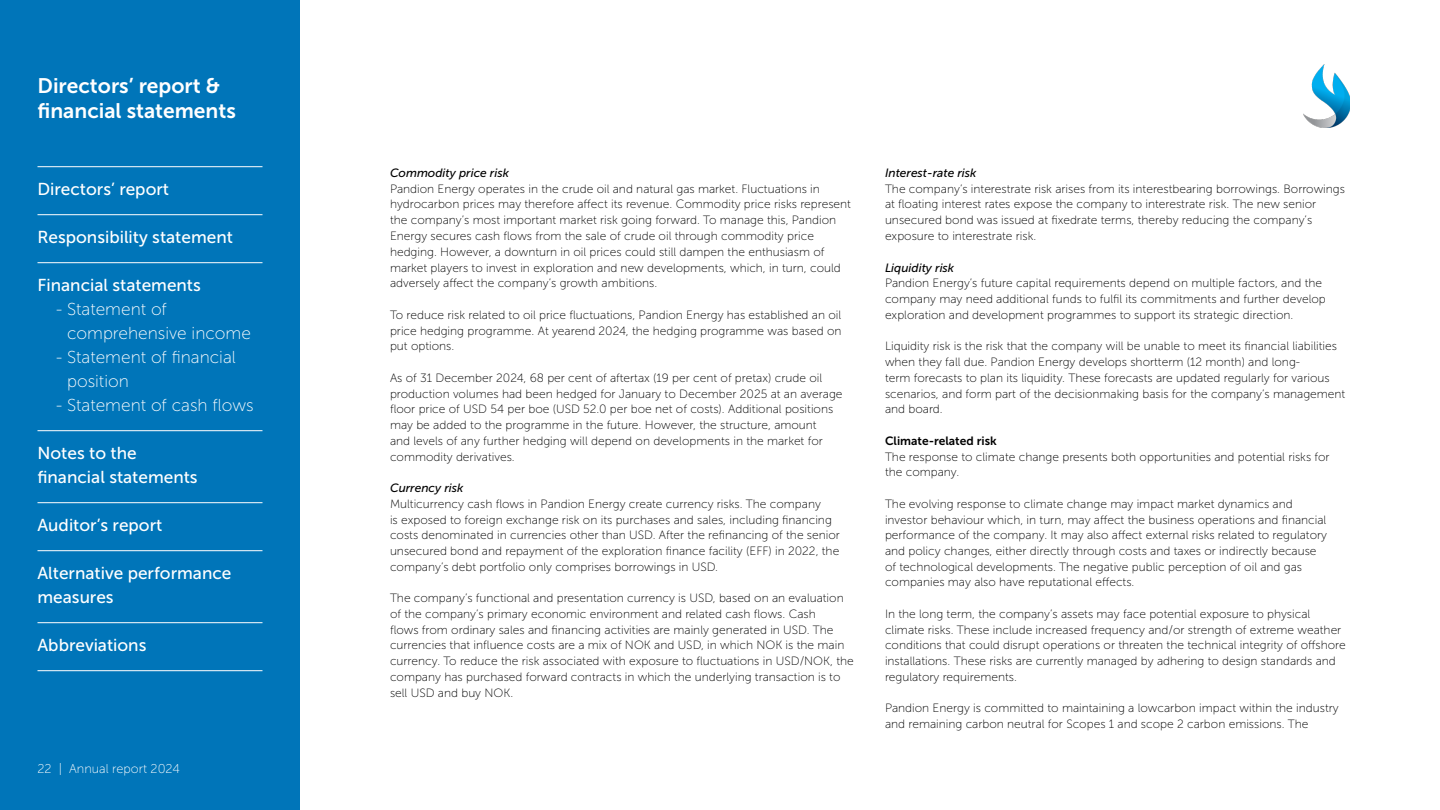
<style>
.page{position:relative;width:1440px;height:810px;background:#fff}
.page>*{position:absolute;margin:0;border:0;box-sizing:border-box;transform-origin:0 0}
.t1{font:21px/25.2px "Museo Sans 700";color:#fff}
.t2{font:17.25px/24px "Museo Sans 500";color:#fff}
.t3{font:17.25px/24px "Museo Sans 100";color:#fff}
.t4{font:12.75px "Museo Sans 100";color:#fff}
.t5{font:12px/15.8px "Museo Sans 100";color:#000}
.t6{font:italic 12px "Museo Sans 500";color:#000}
.t7{font:12px "Museo Sans 700";color:#000}
</style>
<div class="page">
<div style="left:0;top:0;width:300px;height:810px;background:#0075b9"></div>
<img style="left:1303px;top:64px;width:47px;height:64px">
<hr style="left:38px;top:167px;width:224px;height:1px;background:#fff">
<hr style="left:38px;top:215px;width:224px;height:1px;background:#fff">
<hr style="left:38px;top:263px;width:224px;height:1px;background:#fff">
<hr style="left:38px;top:431px;width:224px;height:1px;background:#fff">
<hr style="left:38px;top:503px;width:224px;height:1px;background:#fff">
<hr style="left:38px;top:551px;width:224px;height:1px;background:#fff">
<hr style="left:38px;top:623px;width:224px;height:1px;background:#fff">
<hr style="left:38px;top:671px;width:224px;height:1px;background:#fff">
<h1 class="t1" style="left:38px;top:73px;width:200px">Directors’ report &amp; financial statements</h1>
<h2 class="t2" style="left:38px;top:177px;width:133px">Directors’ report</h2>
<h2 class="t2" style="left:38px;top:225px;width:197px">Responsibility statement</h2>
<h2 class="t2" style="left:38px;top:273px;width:165px">Financial statements</h2>
<h2 class="t3" style="left:67px;top:298px;width:185px;text-indent:-11px">- Statement of comprehensive income</h2>
<h2 class="t3" style="left:67px;top:346px;width:170px;text-indent:-11px">- Statement of financial position</h2>
<h2 class="t3" style="left:56px;top:394px;width:199px">- Statement of cash flows</h2>
<h2 class="t2" style="left:38px;top:441px;width:162px">Notes to the financial statements</h2>
<h2 class="t2" style="left:38px;top:513px;width:126px">Auditor’s report</h2>
<h2 class="t2" style="left:38px;top:561px;width:195px">Alternative performance measures</h2>
<h2 class="t2" style="left:38px;top:633px;width:110px">Abbreviations</h2>
<p class="t4" style="left:38px;top:761px;width:144px">22 | Annual report 2024</p>
<p class="t6" style="left:390px;top:166px;width:121px">Commodity price risk</p>
<p class="t5" style="left:390px;top:181px;width:463px">Pandion Energy operates in the crude oil and natural gas market. Fluctuations in hydrocarbon prices may therefore affect its revenue. Commodity price risks represent the company’s most important market risk going forward. To manage this, Pandion Energy secures cash flows from the sale of crude oil through commodity price hedging. However, a downturn in oil prices could still dampen the enthusiasm of market players to invest in exploration and new developments, which, in turn, could adversely affect the company’s growth ambitions.</p>
<p class="t5" style="left:390px;top:307px;width:453px;text-align:justify">To reduce risk related to oil price fluctuations, Pandion Energy has established an oil price hedging programme. At yearend 2024, the hedging programme was based on put options.</p>
<p class="t5" style="left:390px;top:370px;width:454px">As of 31 December 2024, 68 per cent of aftertax (19 per cent of pretax) crude oil production volumes had been hedged for January to December 2025 at an average floor price of USD 54 per boe (USD 52.0 per boe net of costs). Additional positions may be added to the programme in the future. However, the structure, amount<br>and levels of any further hedging will depend on developments in the market for commodity derivatives.</p>
<p class="t6" style="left:390px;top:481px;width:75px">Currency risk</p>
<p class="t5" style="left:390px;top:496px;width:451px">Multicurrency cash flows in Pandion Energy create currency risks. The company<br>is exposed to foreign exchange risk on its purchases and sales, including financing costs denominated in currencies other than USD. After the refinancing of the senior unsecured bond and repayment of the exploration finance facility (EFF) in 2022, the company’s debt portfolio only comprises borrowings in USD.</p>
<p class="t5" style="left:390px;top:590px;width:465px">The company’s functional and presentation currency is USD, based on an evaluation of the company’s primary economic environment and related cash flows. Cash<br>flows from ordinary sales and financing activities are mainly generated in USD. The currencies that influence costs are a mix of NOK and USD, in which NOK is the main currency. To reduce the risk associated with exposure to fluctuations in USD/NOK, the company has purchased forward contracts in which the underlying transaction is to sell USD and buy NOK.</p>
<p class="t6" style="left:885px;top:166px;width:93px">Interest-rate risk</p>
<p class="t5" style="left:885px;top:181px;width:462px">The company’s interestrate risk arises from its interestbearing borrowings. Borrowings at floating interest rates expose the company to interestrate risk. The new senior unsecured bond was issued at fixedrate terms, thereby reducing the company’s exposure to interestrate risk.</p>
<p class="t6" style="left:885px;top:261px;width:71px">Liquidity risk</p>
<p class="t5" style="left:885px;top:275px;width:442px">Pandion Energy’s future capital requirements depend on multiple factors, and the company may need additional funds to fulfil its commitments and further develop exploration and development programmes to support its strategic direction.</p>
<p class="t5" style="left:885px;top:338px;width:462px">Liquidity risk is the risk that the company will be unable to meet its financial liabilities when they fall due. Pandion Energy develops shortterm (12 month) and long-<br>term forecasts to plan its liquidity. These forecasts are updated regularly for various scenarios, and form part of the decisionmaking basis for the company’s management and board.</p>
<p class="t7" style="left:885px;top:434px;width:113px">Climate- related risk</p>
<p class="t5" style="left:885px;top:449px;width:446px">The response to climate change presents both opportunities and potential risks for the company.</p>
<p class="t5" style="left:885px;top:496px;width:444px">The evolving response to climate change may impact market dynamics and investor behaviour which, in turn, may affect the business operations and financial performance of the company. It may also affect external risks related to regulatory and policy changes, either directly through costs and taxes or indirectly because of technological developments. The negative public perception of oil and gas companies may also have reputational effects.</p>
<p class="t5" style="left:885px;top:606px;width:462px">In the long term, the company’s assets may face potential exposure to physical climate risks. These include increased frequency and/or strength of extreme weather conditions that could disrupt operations or threaten the technical integrity of offshore installations. These risks are currently managed by adhering to design standards and regulatory requirements.</p>
<p class="t5" style="left:885px;top:701px;width:455px">Pandion Energy is committed to maintaining a lowcarbon impact within the industry and remaining carbon neutral for Scopes 1 and scope 2 carbon emissions. The</p>
</div>
